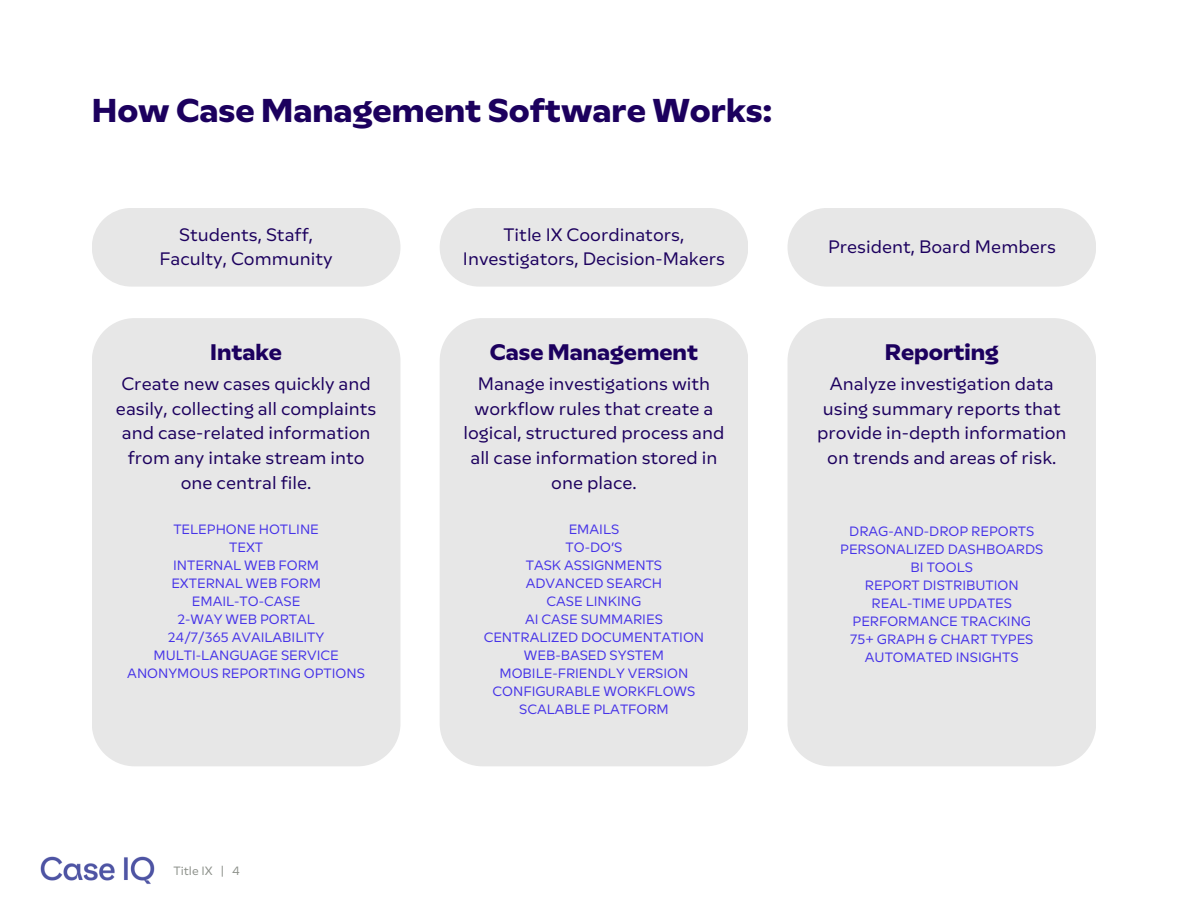
<style>
.page{position:relative;width:1188px;height:918px;background:#fff}
.page>*{position:absolute;margin:0;border:0;box-sizing:border-box;transform-origin:0 0}
.t1{font:700 33px "RB Multima";color:#1c005e}
.t2{font:700 22.5px "RB Multima";color:#1c005e}
.t3{font:18px/24.8px "RB Multima";color:#1c005e;text-align:center}
.t4{font:13.5px/18px "RB Multima";color:#4633e8;text-align:center}
.t5{font:12px "RB Multima";color:#8d918b}
</style>
<div class="page">
<img style="left:40px;top:856px;width:115px;height:28px">
<div style="left:92px;top:208px;width:308px;height:79px;background:#e7e7e7"></div>
<div style="left:440px;top:208px;width:308px;height:79px;background:#e7e7e7"></div>
<div style="left:788px;top:208px;width:308px;height:79px;background:#e7e7e7"></div>
<div style="left:92px;top:318px;width:308px;height:448px;background:#e7e7e7"></div>
<div style="left:440px;top:318px;width:308px;height:448px;background:#e7e7e7"></div>
<div style="left:788px;top:318px;width:308px;height:448px;background:#e7e7e7"></div>
<h3 class="t1" style="left:92px;top:91px;width:682px">How Case Management Software Works:</h3>
<h2 class="t3" style="left:160px;top:222px;width:175px">Students, Staff,<br>Faculty, Community</h2>
<h2 class="t2" style="left:210px;top:338px;width:73px">Intake</h2>
<h3 class="t3" style="left:116px;top:371px;width:262px">Create new cases quickly and easily, collecting all complaints and case-related information from any intake stream into one central file.</h3>
<h4 class="t3" style="left:463px;top:222px;width:264px">Title IX Coordinators,<br>Investigators, Decision-Makers</h4>
<h4 class="t2" style="left:490px;top:338px;width:210px">Case Management</h4>
<h3 class="t3" style="left:464px;top:371px;width:262px">Manage investigations with workflow rules that create a logical, structured process and all case information stored in one place.</h3>
<h3 class="t3" style="left:828px;top:234px;width:229px">President, Board Members</h3>
<h2 class="t2" style="left:885px;top:338px;width:116px">Reporting</h2>
<h3 class="t3" style="left:817px;top:371px;width:251px">Analyze investigation data using summary reports that provide in-depth information on trends and areas of risk.</h3>
<h4 class="t4" style="left:127px;top:520px;width:239px">TELEPHONE HOTLINE<br>TEXT<br>INTERNAL WEB FORM<br>EXTERNAL WEB FORM<br>EMAIL-TO-CASE<br>2-WAY WEB PORTAL<br>24/7/365 AVAILABILITY<br>MULTI-LANGUAGE SERVICE<br>ANONYMOUS REPORTING OPTIONS</h4>
<p class="t4" style="left:484px;top:520px;width:222px">EMAILS<br>TO-DO’S<br>TASK ASSIGNMENTS<br>ADVANCED SEARCH<br>CASE LINKING<br>AI CASE SUMMARIES<br>CENTRALIZED DOCUMENTATION<br>WEB-BASED SYSTEM<br>MOBILE-FRIENDLY VERSION<br>CONFIGURABLE WORKFLOWS<br>SCALABLE PLATFORM</p>
<p class="t4" style="left:840px;top:523px;width:205px">DRAG-AND-DROP REPORTS<br>PERSONALIZED DASHBOARDS<br>BI TOOLS<br>REPORT DISTRIBUTION<br>REAL-TIME UPDATES<br>PERFORMANCE TRACKING<br>75+ GRAPH &amp; CHART TYPES<br>AUTOMATED INSIGHTS</p>
<h3 class="t5" style="left:173px;top:863px;width:68px">Title IX | 4</h3>
</div>
